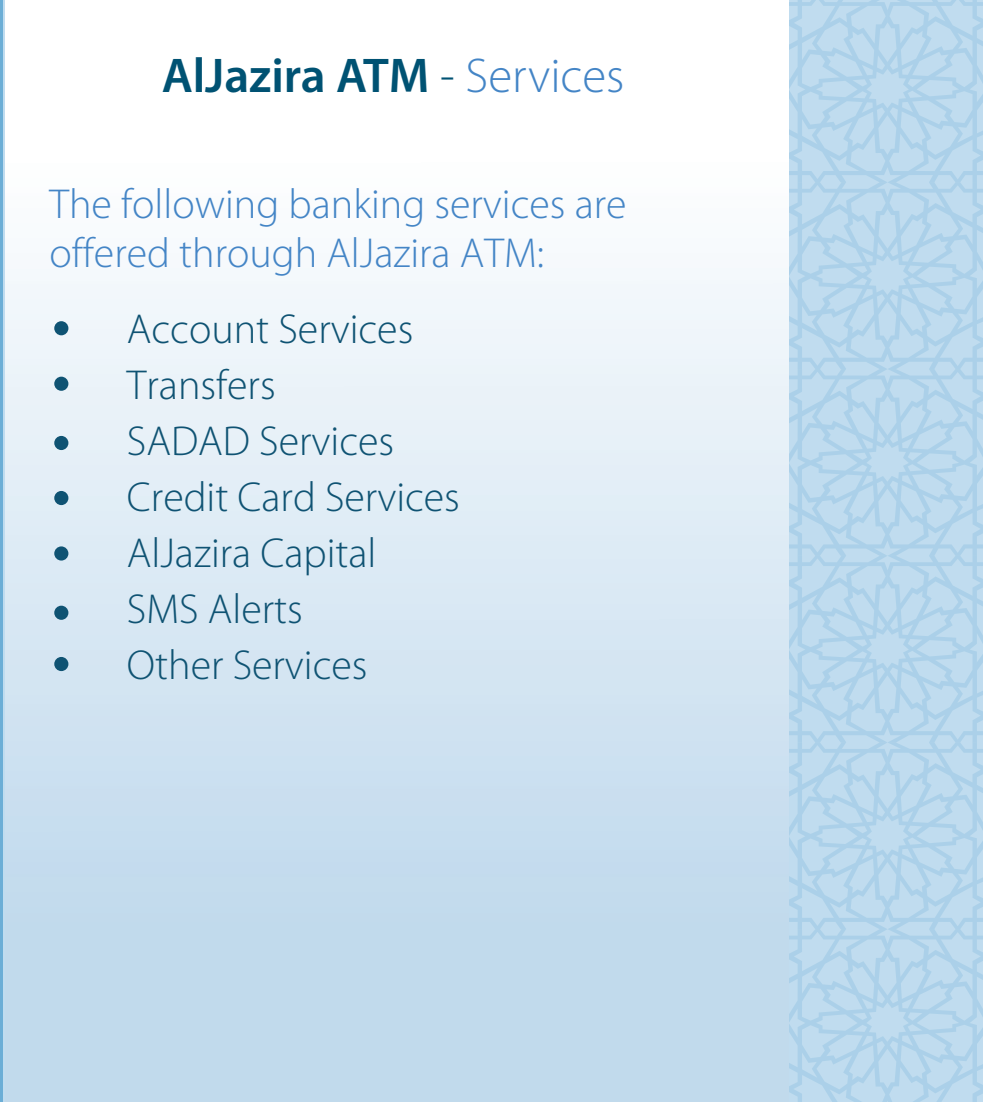
<style>
.page{position:relative;width:983px;height:1102px;background:#fff}
.page>*{position:absolute;margin:0;border:0;box-sizing:border-box;transform-origin:0 0}
.t1{font:600 49px "Myriad Pro";letter-spacing:-.005em;color:#005273}
.t2{font:300 42px/56px "Myriad Pro";color:#0f5373}
.t3{font:300 42px/49px "Myriad Pro";color:#4485c6}
.s1{font-weight:300}
.s2{font-weight:300;color:#4485c6}
</style>
<div class="page">
<svg style="left:0;top:0;width:34px;height:1101px;background:#9bc7e3"></svg>
<svg style="left:788px;top:0;width:194px;height:1101px;background:#b8d7ec"></svg>
<div style="left:6px;top:0;width:782px;height:1101px;background:linear-gradient(to bottom,#fff,#b8d4ea)"></div>
<div style="left:54px;top:321px;width:14px;height:14px;background:#0f5373;border-radius:50%"></div>
<div style="left:54px;top:376px;width:14px;height:15px;background:#0f5373;border-radius:50%"></div>
<div style="left:54px;top:436px;width:14px;height:14px;background:#0f5373;border-radius:50%"></div>
<div style="left:54px;top:491px;width:14px;height:14px;background:#0f5373;border-radius:50%"></div>
<div style="left:54px;top:546px;width:14px;height:14px;background:#0f5373;border-radius:50%"></div>
<div style="left:54px;top:605px;width:14px;height:14px;background:#0f5373;border-radius:50%"></div>
<div style="left:54px;top:657px;width:14px;height:14px;background:#0f5373;border-radius:50%"></div>
<p class="t1" style="left:162px;top:44px;width:464px">AlJazira ATM <span class="s1">-</span> <span class="s2">Services</span></p>
<p class="t3" style="left:50px;top:180px;width:578px">The following banking services are offered through AlJazira ATM:</p>
<p class="t2" style="left:127px;top:301px;width:334px">Account Services<br>Transfers<br>SADAD Services<br>Credit Card Services<br>AlJazira Capital<br>SMS Alerts<br>Other Services</p>
</div>
